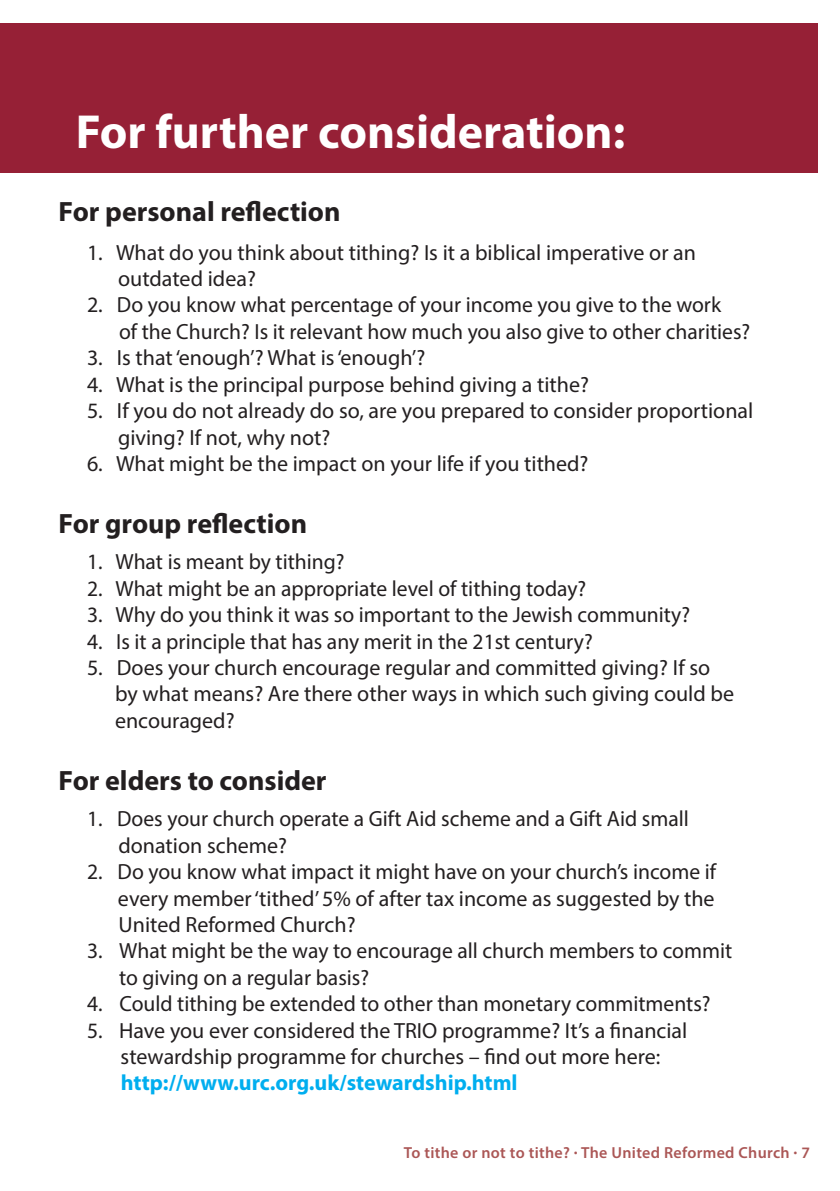
<style>
.page{position:relative;width:840px;height:1191px;background:#fff}
.page>*{position:absolute;margin:0;border:0;box-sizing:border-box;transform-origin:0 0}
.t1{font:700 48px "Myriad Pro";color:#fff}
.t2{font:700 28px "Myriad Pro";color:#231f20}
.t3{font:22px/26.4px "Myriad Pro";color:#231f20}
.t4{font:700 22px "Myriad Pro";color:#00aeef}
.t5{font:600 16px "Myriad Pro";letter-spacing:.02em;color:#ab5756}
</style>
<div class="page">
<div style="left:0;top:0;width:816px;height:173px;background:#962036"></div>
<div style="left:0;top:0;width:839px;height:23px;background:#fff"></div>
<h1 class="t1" style="left:76px;top:100px;width:550px">For further consideration:</h1>
<p class="t2" style="left:59px;top:193px;width:283px">For personal reflection</p>
<p class="t3" style="left:118px;top:239px;width:579px;text-indent:-31px">1. What do you think about tithing? Is it a biblical imperative or an outdated idea?</p>
<p class="t3" style="left:119px;top:291px;width:632px;text-indent:-32px">2. Do you know what percentage of your income you give to the work<br>of the Church? Is it relevant how much you also give to other charities?</p>
<p class="t3" style="left:87px;top:344px;width:339px">3. Is that ‘enough’? What is ‘enough’?</p>
<p class="t3" style="left:87px;top:371px;width:503px">4. What is the principal purpose behind giving a tithe?</p>
<p class="t3" style="left:118px;top:397px;width:636px;text-indent:-31px">5. If you do not already do so, are you prepared to consider proportional giving? If not, why not?</p>
<p class="t3" style="left:87px;top:450px;width:502px">6. What might be the impact on your life if you tithed?</p>
<p class="t2" style="left:59px;top:505px;width:250px">For group reflection</p>
<p class="t3" style="left:87px;top:548px;width:259px">1. What is meant by tithing?</p>
<p class="t3" style="left:87px;top:575px;width:500px">2. What might be an appropriate level of tithing today?</p>
<p class="t3" style="left:87px;top:601px;width:604px">3. Why do you think it was so important to the Jewish community?</p>
<p class="t3" style="left:87px;top:627px;width:507px">4. Is it a principle that has any merit in the 21st century?</p>
<p class="t3" style="left:115px;top:654px;width:620px;text-indent:-28px">5. Does your church encourage regular and committed giving? If so by what means? Are there other ways in which such giving could be encouraged?</p>
<p class="t2" style="left:59px;top:762px;width:269px">For elders to consider</p>
<p class="t3" style="left:118px;top:805px;width:571px;text-indent:-31px">1. Does your church operate a Gift Aid scheme and a Gift Aid small donation scheme?</p>
<p class="t3" style="left:118px;top:858px;width:599px;text-align:justify;text-indent:-31px">2. Do you know what impact it might have on your church’s income if every member ‘tithed’ 5% of after tax income as suggested by the United Reformed Church?</p>
<p class="t3" style="left:119px;top:937px;width:614px;text-indent:-32px">3. What might be the way to encourage all church members to commit to giving on a regular basis?</p>
<p class="t3" style="left:87px;top:990px;width:625px">4. Could tithing be extended to other than monetary commitments?</p>
<p class="t3" style="left:87px;top:1016px;width:601px;text-align:center">5. Have you ever considered the TRIO programme? It’s a financial stewardship programme for churches – find out more here:</p>
<p class="t4" style="left:121px;top:1068px;width:398px">http://www.urc.org.uk/stewardship.html</p>
<p class="t5" style="left:404px;top:1142px;width:407px">To tithe or not to tithe? · The United Reformed Church · 7</p>
</div>
